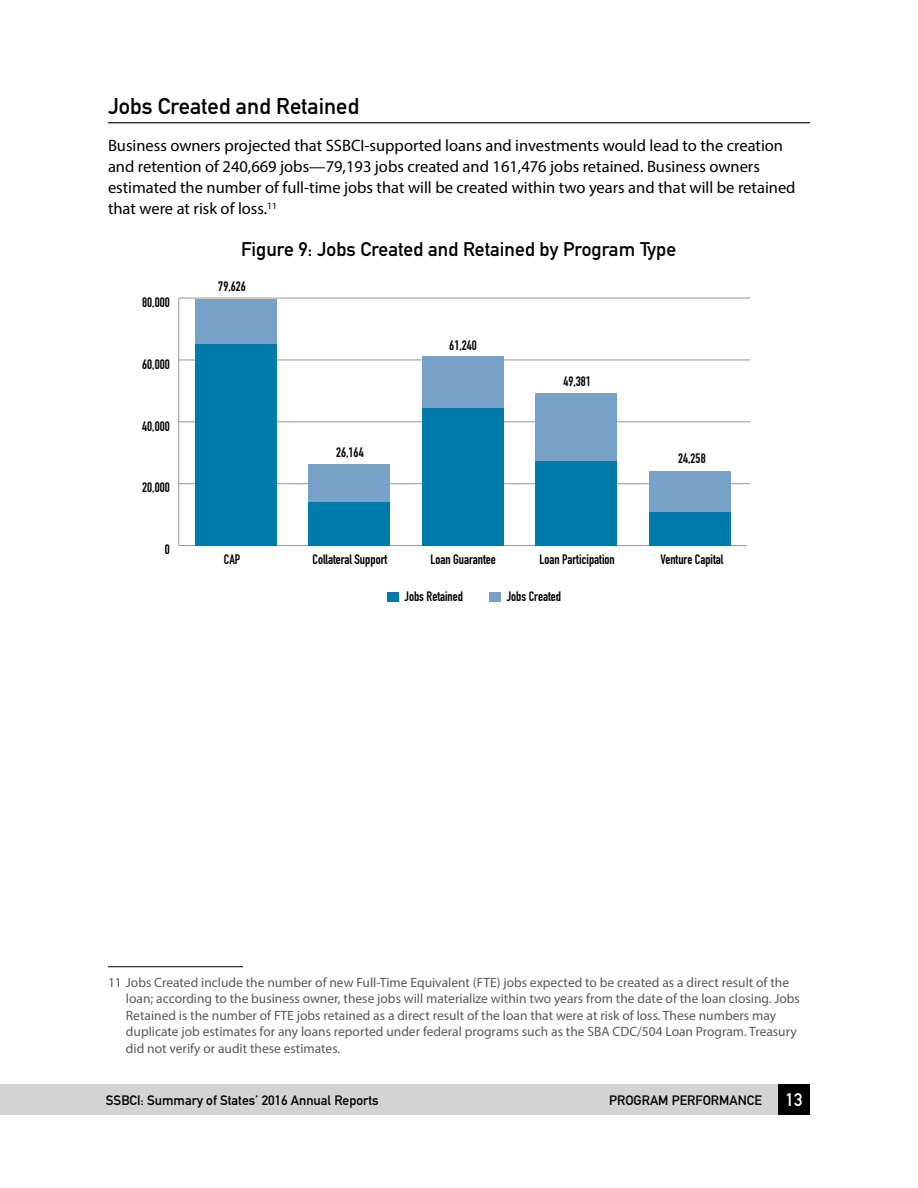
<style>
.page{position:relative;width:918px;height:1188px;background:#fff}
.page>*{position:absolute;margin:0;border:0;box-sizing:border-box;transform-origin:0 0}
.t1{font:22.5px "DIN Mittelschrift";color:#000}
.t2{font:19.5px "DIN Mittelschrift";color:#000}
.t3{font:18px "DIN Mittelschrift";color:#fff}
.t4{font:16.5px/21px "Myriad Pro";color:#000}
.t5{font:13.5px/16.5px "Myriad Pro";color:#58595b}
.t6{font:13.5px "DIN Engschrift";color:#000}
.t7{font:13.5px "DIN Mittelschrift";color:#000}
.t8{font:13.5px "DIN Engschrift";color:#010101}
</style>
<div class="page">
<div style="left:0;top:1084px;width:787px;height:31px;background:#d1d3d4"></div>
<div style="left:778px;top:1084px;width:32px;height:31px;background:#000"></div>
<hr style="left:108px;top:122px;width:702px;height:1px;background:#000">
<hr style="left:108px;top:966px;width:135px;height:1px;background:#000">
<div style="left:489px;top:593px;width:12px;height:9px;background:#75a2c6"></div>
<div style="left:387px;top:593px;width:11px;height:9px;background:#007bab"></div>
<hr style="left:179px;top:545px;width:568px;height:1px;background:#979797">
<hr style="left:178px;top:298px;width:1px;height:248px;background:#979797">
<hr style="left:179px;top:483px;width:571px;height:1px;background:#979797">
<hr style="left:179px;top:422px;width:571px;height:1px;background:#979797">
<hr style="left:179px;top:360px;width:571px;height:1px;background:#979797">
<hr style="left:179px;top:298px;width:571px;height:1px;background:#979797">
<div style="left:195px;top:299px;width:81px;height:45px;background:#75a2c6"></div>
<div style="left:308px;top:465px;width:82px;height:37px;background:#75a2c6"></div>
<div style="left:422px;top:356px;width:82px;height:52px;background:#75a2c6"></div>
<div style="left:535px;top:393px;width:82px;height:68px;background:#75a2c6"></div>
<div style="left:649px;top:471px;width:82px;height:42px;background:#75a2c6"></div>
<div style="left:195px;top:344px;width:81px;height:202px;background:#007bab"></div>
<div style="left:308px;top:502px;width:82px;height:44px;background:#007bab"></div>
<div style="left:422px;top:408px;width:82px;height:138px;background:#007bab"></div>
<div style="left:535px;top:461px;width:82px;height:85px;background:#007bab"></div>
<div style="left:649px;top:513px;width:82px;height:33px;background:#007bab"></div>
<h1 class="t1" style="left:108px;top:93px;width:253px">Jobs Created and Retained</h1>
<p class="t4" style="left:108px;top:135px;width:689px">Business owners projected that SSBCI-supported loans and investments would lead to the creation and retention of 240,669 jobs—79,193 jobs created and 161,476 jobs retained. Business owners estimated the number of full-time jobs that will be created within two years and that will be retained that were at risk of loss.<sup>11</sup></p>
<h2 class="t2" style="left:241px;top:238px;width:437px">Figure 9: Jobs Created and Retained by Program Type</h2>
<p class="t6" style="left:142px;top:294px;width:29px">80,000</p>
<p class="t6" style="left:142px;top:356px;width:29px">60,000</p>
<p class="t6" style="left:142px;top:418px;width:29px">40,000</p>
<p class="t6" style="left:142px;top:480px;width:29px">20,000</p>
<p class="t6" style="left:165px;top:542px;width:7px">0</p>
<p class="t6" style="left:218px;top:278px;width:29px">79,626</p>
<p class="t6" style="left:336px;top:444px;width:29px">26,164</p>
<p class="t6" style="left:449px;top:338px;width:29px">61,240</p>
<p class="t6" style="left:563px;top:374px;width:29px">49,381</p>
<p class="t6" style="left:678px;top:450px;width:29px">24,258</p>
<p class="t6" style="left:224px;top:551px;width:18px">CAP</p>
<p class="t6" style="left:313px;top:551px;width:76px">Collateral Support</p>
<p class="t6" style="left:430px;top:551px;width:67px">Loan Guarantee</p>
<p class="t6" style="left:539px;top:551px;width:77px">Loan Participation</p>
<p class="t6" style="left:660px;top:551px;width:65px">Venture Capital</p>
<p class="t8" style="left:405px;top:588px;width:60px">Jobs Retained</p>
<p class="t8" style="left:507px;top:588px;width:56px">Jobs Created</p>
<p class="t5" style="left:126px;top:974px;width:675px;text-indent:-18px">11 Jobs Created include the number of new Full-Time Equivalent (FTE) jobs expected to be created as a direct result of the loan; according to the business owner, these jobs will materialize within two years from the date of the loan closing. Jobs Retained is the number of FTE jobs retained as a direct result of the loan that were at risk of loss. These numbers may duplicate job estimates for any loans reported under federal programs such as the SBA CDC/504 Loan Program. Treasury did not verify or audit these estimates.</p>
<p class="t7" style="left:106px;top:1092px;width:274px">SSBCI: Summary of States’ 2016 Annual Reports</p>
<p class="t7" style="left:609px;top:1092px;width:154px">PROGRAM PERFORMANCE</p>
<h3 class="t3" style="left:785px;top:1089px;width:19px">13</h3>
</div>
